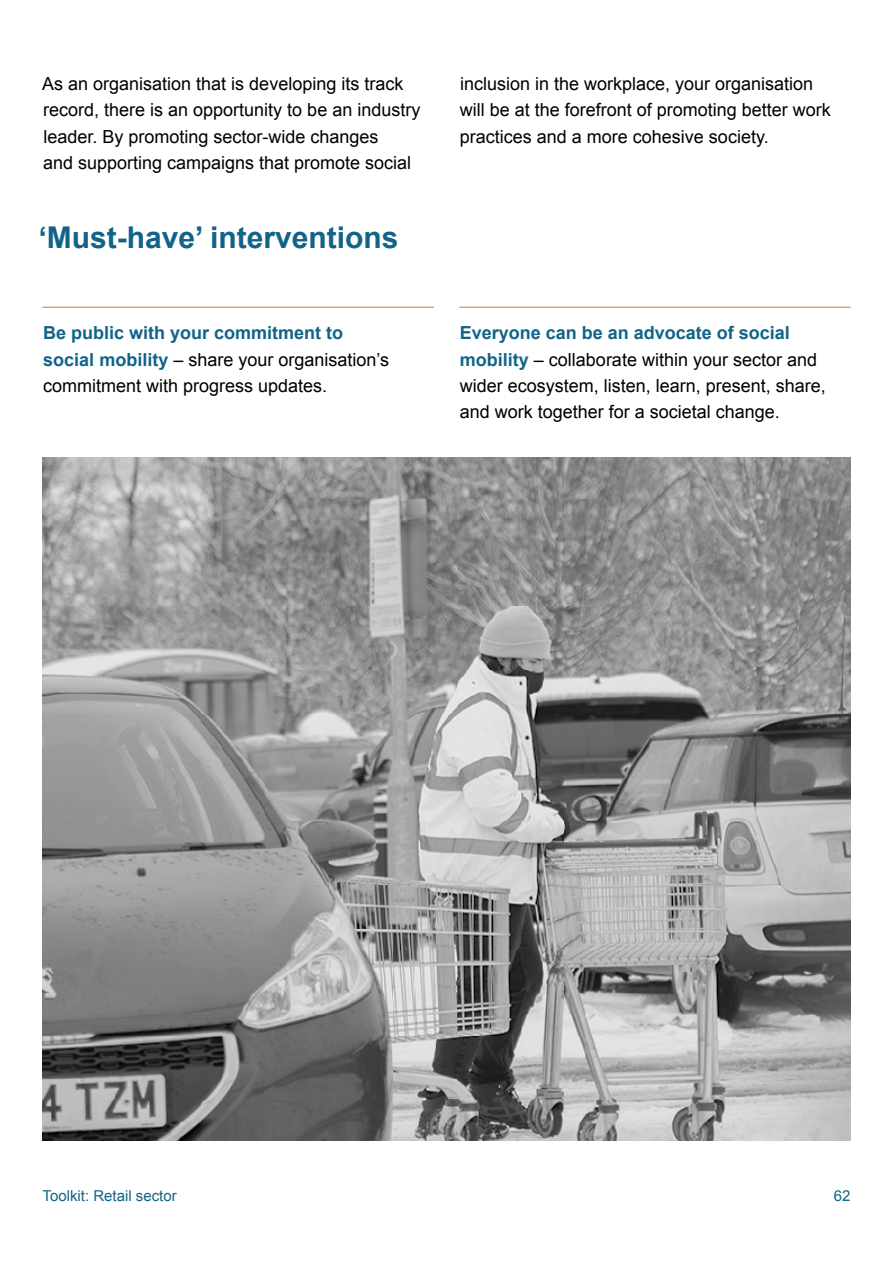
<style>
.page{position:relative;width:893px;height:1263px;background:#fff}
.page>*{position:absolute;margin:0;border:0;box-sizing:border-box;transform-origin:0 0}
.t1{font:700 30px "Arial";color:#116487}
.t2{font:18px/26.2px "Arial";color:#000}
.t3{font:15px "Arial";color:#116487}
.s1{font-weight:700;color:#116487}
</style>
<div class="page">
<hr style="left:43px;top:307px;width:391px;height:1px;background:#eb652e">
<hr style="left:459px;top:307px;width:391px;height:1px;background:#eb652e">
<img style="left:43px;top:458px;width:807px;height:682px">
<p class="t2" style="left:42px;top:71px;width:380px">As an organisation that is developing its track record, there is an opportunity to be an industry leader. By promoting sector-wide changes<br>and supporting campaigns that promote social</p>
<p class="t2" style="left:460px;top:71px;width:373px">inclusion in the workplace, your organisation will be at the forefront of promoting better work practices and a more cohesive society.</p>
<h1 class="t1" style="left:38px;top:217px;width:362px">‘Must-have’ interventions</h1>
<p class="t2" style="left:43px;top:320px;width:348px"><span class="s1">Be public with your commitment to social mobility</span> – share your organisation’s commitment with progress updates.</p>
<p class="t2" style="left:460px;top:320px;width:368px"><span class="s1">Everyone can be an advocate of social mobility</span> – collaborate within your sector and wider ecosystem, listen, learn, present, share, and work together for a societal change.</p>
<p class="t3" style="left:43px;top:1186px;width:136px">Toolkit: Retail sector</p>
<p class="t3" style="left:834px;top:1186px;width:18px">62</p>
</div>
